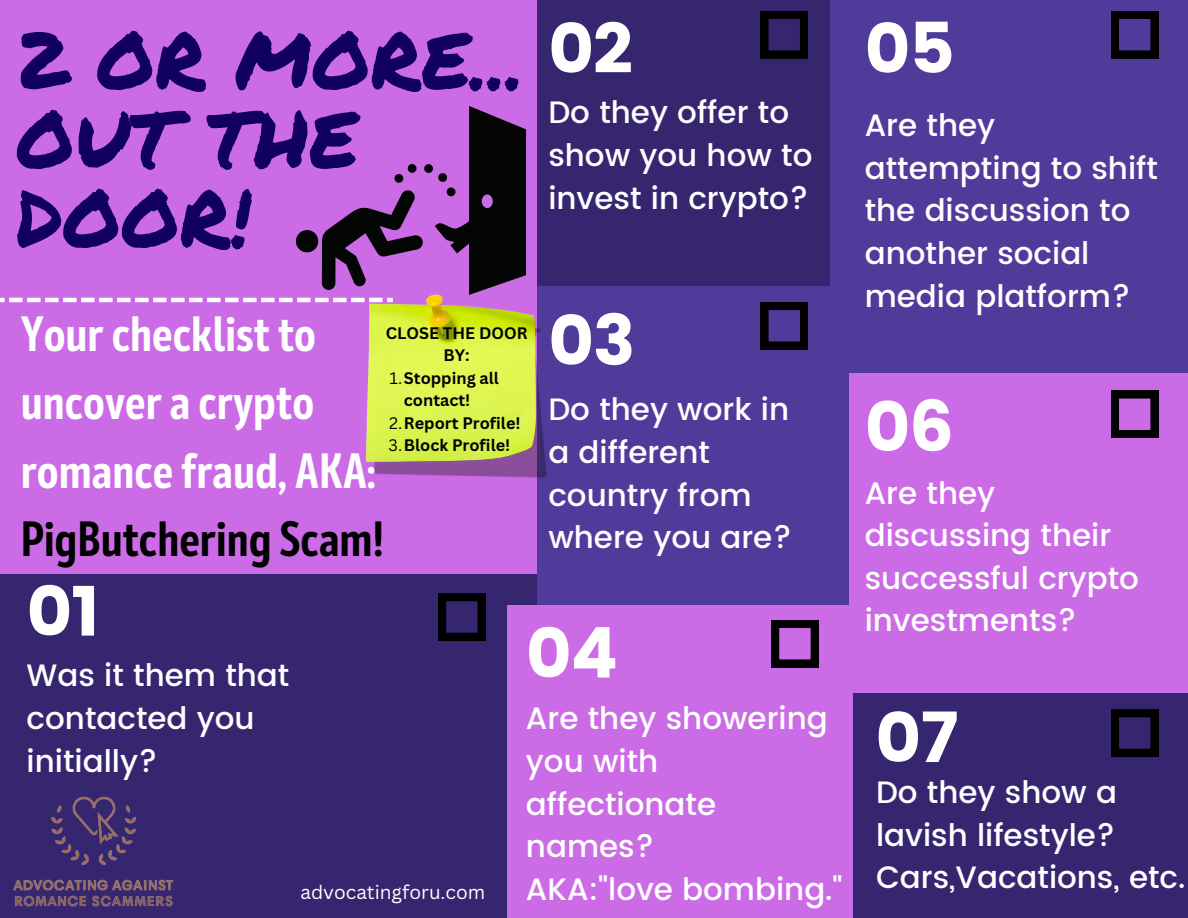
<style>
.page{position:relative;width:1188px;height:918px;background:#362670}
.page>*{position:absolute;margin:0;border:0;box-sizing:border-box;transform-origin:0 0}
.t1{font:78.75px/79.1px "Permanent Marker";color:#11005e}
.t2{font:70.05px "Poppins";letter-spacing:-.015em;color:#fff}
.t3{font:700 49.5px/68.7px "Mozer";color:#fff}
.t4{font:500 30.9px/42.8px "Poppins";color:#fff}
.t5{font:19.05px "Canva Sans";color:#fff}
.t6{font:700 16.2px/22.5px "Canva Sans";color:#000;text-align:center}
.s1{color:#000}
.s2{font-weight:400}
</style>
<div class="page">
<div style="left:0;top:0;width:537px;height:574px;background:#cb6ce6"></div>
<div style="left:537px;top:286px;width:316px;height:358px;background:#503b9b"></div>
<div style="left:508px;top:605px;width:345px;height:313px;background:#cb6ce6"></div>
<div style="left:830px;top:0;width:358px;height:373px;background:#503b9b"></div>
<div style="left:850px;top:373px;width:338px;height:320px;background:#cb6ce6"></div>
<svg style="left:438px;top:593px;width:47px;height:48px"></svg>
<svg style="left:1111px;top:391px;width:47px;height:47px"></svg>
<svg style="left:1111px;top:11px;width:47px;height:47px"></svg>
<svg style="left:761px;top:11px;width:47px;height:47px"></svg>
<svg style="left:761px;top:302px;width:47px;height:47px"></svg>
<svg style="left:771px;top:620px;width:48px;height:47px"></svg>
<svg style="left:1111px;top:709px;width:47px;height:48px"></svg>
<img style="left:13px;top:796px;width:161px;height:111px">
<svg style="left:0;top:106px;width:526px;height:196px"></svg>
<img style="left:366px;top:294px;width:181px;height:184px">
<h5 class="t1" style="left:16px;top:19px;width:510px">2 OR MORE...<br>OUT THE<br>DOOR!</h5>
<p class="t2" style="left:548px;top:8px;width:86px">02</p>
<h1 class="t4" style="left:548px;top:91px;width:266px">Do they offer to show you how to invest in crypto?</h1>
<p class="t3" style="left:21px;top:301px;width:365px">Your checklist to uncover a crypto romance fraud, AKA:<br><span class="s1">PigButchering Scam!</span></p>
<p class="t6" style="left:386px;top:321px;width:143px">CLOSE THE DOOR<br>BY:</p>
<p class="t6" style="left:404px;top:366px;width:96px;text-align:left;text-indent:-15px"><span class="s2">1.</span>Stopping all contact!</p>
<h3 class="t6" style="left:389px;top:411px;width:133px"><span class="s2">2.</span>Report Profile!</h3>
<p class="t6" style="left:389px;top:434px;width:123px"><span class="s2">3.</span>Block Profile!</p>
<p class="t2" style="left:548px;top:300px;width:88px">03</p>
<h3 class="t4" style="left:548px;top:388px;width:245px">Do they work in a different country from where you are?</h3>
<p class="t2" style="left:27px;top:570px;width:76px">01</p>
<p class="t4" style="left:27px;top:654px;width:264px">Was it them that contacted you initially?</p>
<p class="t5" style="left:301px;top:878px;width:186px">advocatingforu.com</p>
<h3 class="t2" style="left:526px;top:612px;width:93px">04</h3>
<p class="t4" style="left:526px;top:697px;width:318px">Are they showering you with affectionate names?<br>AKA:"love bombing."</p>
<p class="t2" style="left:865px;top:8px;width:92px">05</p>
<h2 class="t4" style="left:865px;top:104px;width:295px">Are they attempting to shift the discussion to another social media platform?</h2>
<h3 class="t2" style="left:865px;top:386px;width:91px">06</h3>
<p class="t4" style="left:865px;top:472px;width:276px">Are they discussing their successful crypto investments?</p>
<p class="t2" style="left:876px;top:697px;width:85px">07</p>
<p class="t4" style="left:876px;top:771px;width:311px">Do they show a lavish lifestyle?<br>Cars,Vacations, etc.</p>
</div>
